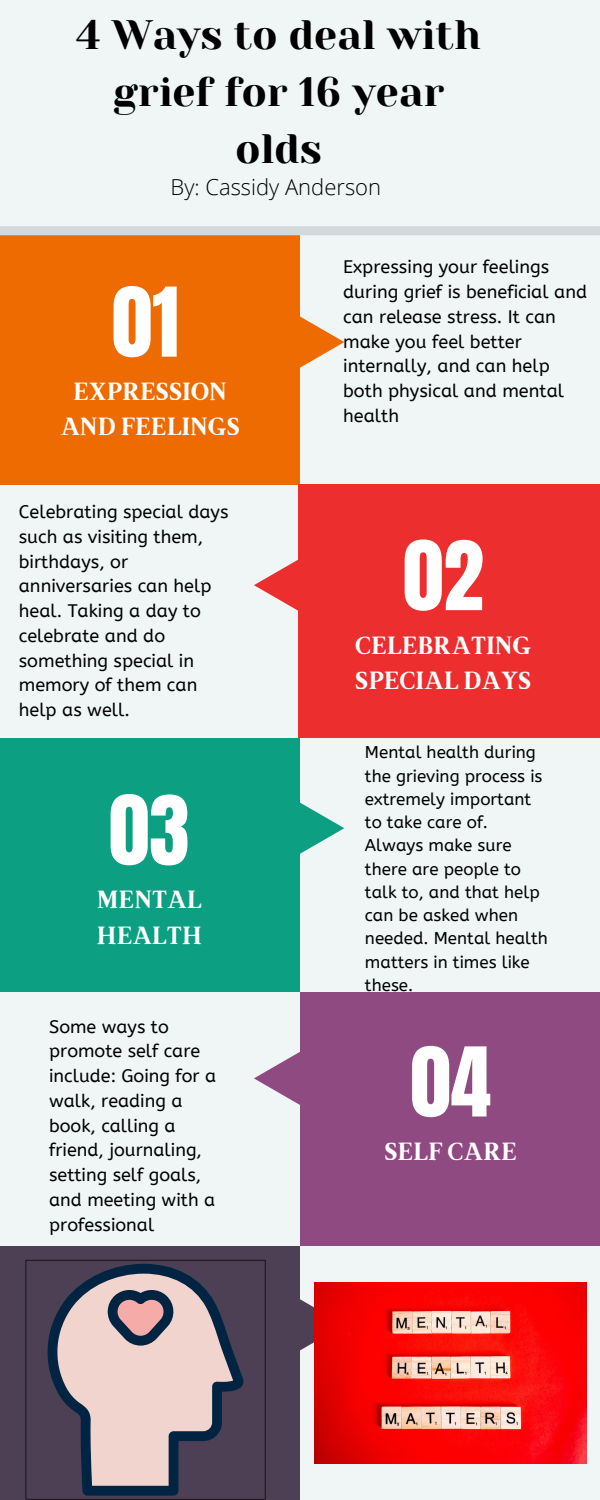
<style>
.page{position:relative;width:600px;height:1500px;background:#f0f5f6}
.page>*{position:absolute;margin:0;border:0;box-sizing:border-box;transform-origin:0 0}
.t1{font:81.5px "Anton";color:#fff}
.t2{font:41px/57px "Yeseva One";color:#000;text-align:center}
.t3{font:700 25px/35.2px "Brixton TC";color:#fff}
.t4{font:300 22px "Open Sans";color:#000}
.t5{font:18.1px/24.8px "A Bee Zee";color:#000}
.t6{font:18px/24.8px "A Bee Zee";color:#000}
.t7{font:17px/23.2px "A Bee Zee";color:#000}
</style>
<div class="page">
<div style="left:0;top:231px;width:300px;height:253px;background:#ed6b00"></div>
<div style="left:0;top:738px;width:300px;height:254px;background:#0c9f82"></div>
<div style="left:0;top:1246px;width:300px;height:254px;background:#4d4054"></div>
<div style="left:299px;top:485px;width:301px;height:253px;background:#ed2e2e"></div>
<div style="left:300px;top:992px;width:300px;height:254px;background:#8f4a81"></div>
<svg style="left:300px;top:316px;width:44px;height:52px"></svg>
<svg style="left:254px;top:544px;width:45px;height:82px"></svg>
<svg style="left:254px;top:1052px;width:46px;height:53px"></svg>
<svg style="left:300px;top:802px;width:44px;height:52px"></svg>
<svg style="left:300px;top:1284px;width:15px;height:82px"></svg>
<div style="left:0;top:226px;width:600px;height:9px;background:#d2d9db"></div>
<svg style="left:26px;top:1260px;width:240px;height:240px"></svg>
<svg style="left:47px;top:1259px;width:195px;height:5px"></svg>
<svg style="left:42px;top:1264px;width:202px;height:232px;fill:#f1d4ce"></svg>
<svg style="left:107px;top:1290px;width:69px;height:56px;background:#8e7e87"></svg>
<img style="left:315px;top:1283px;width:271px;height:180px">
<p class="t2" style="left:76px;top:7px;width:406px">4 Ways to deal with grief for 16 year olds</p>
<p class="t4" style="left:171px;top:172px;width:212px">By: Cassidy Anderson</p>
<p class="t1" style="left:112px;top:264px;width:69px">01</p>
<p class="t3" style="left:60px;top:377px;width:181px;text-align:center">EXPRESSION<br>AND FEELINGS</p>
<p class="t5" style="left:19px;top:500px;width:211px">Celebrating special days such as visiting them, birthdays, or anniversaries can help heal. Taking a day to celebrate and do something special in memory of them can help as well.</p>
<p class="t1" style="left:109px;top:772px;width:82px">03</p>
<p class="t3" style="left:96px;top:885px;width:107px">MENTAL<br>HEALTH</p>
<p class="t6" style="left:49px;top:1014px;width:169px">Some ways to promote self care include: Going for a walk, reading a book, calling a friend, journaling, setting self goals, and meeting with a professional</p>
<p class="t5" style="left:343px;top:255px;width:245px">Expressing your feelings during grief is beneficial and can release stress. It can make you feel better internally, and can help both physical and mental health</p>
<p class="t1" style="left:403px;top:517px;width:82px">02</p>
<p class="t3" style="left:355px;top:631px;width:178px">CELEBRATING<br>SPECIAL DAYS</p>
<p class="t7" style="left:365px;top:741px;width:184px">Mental health during the grieving process is extremely important to take care of.<br>Always make sure there are people to talk to, and that help can be asked when needed. Mental health matters in times like these.</p>
<p class="t1" style="left:410px;top:1024px;width:82px">04</p>
<p class="t3" style="left:384px;top:1137px;width:134px">SELF CARE</p>
</div>
